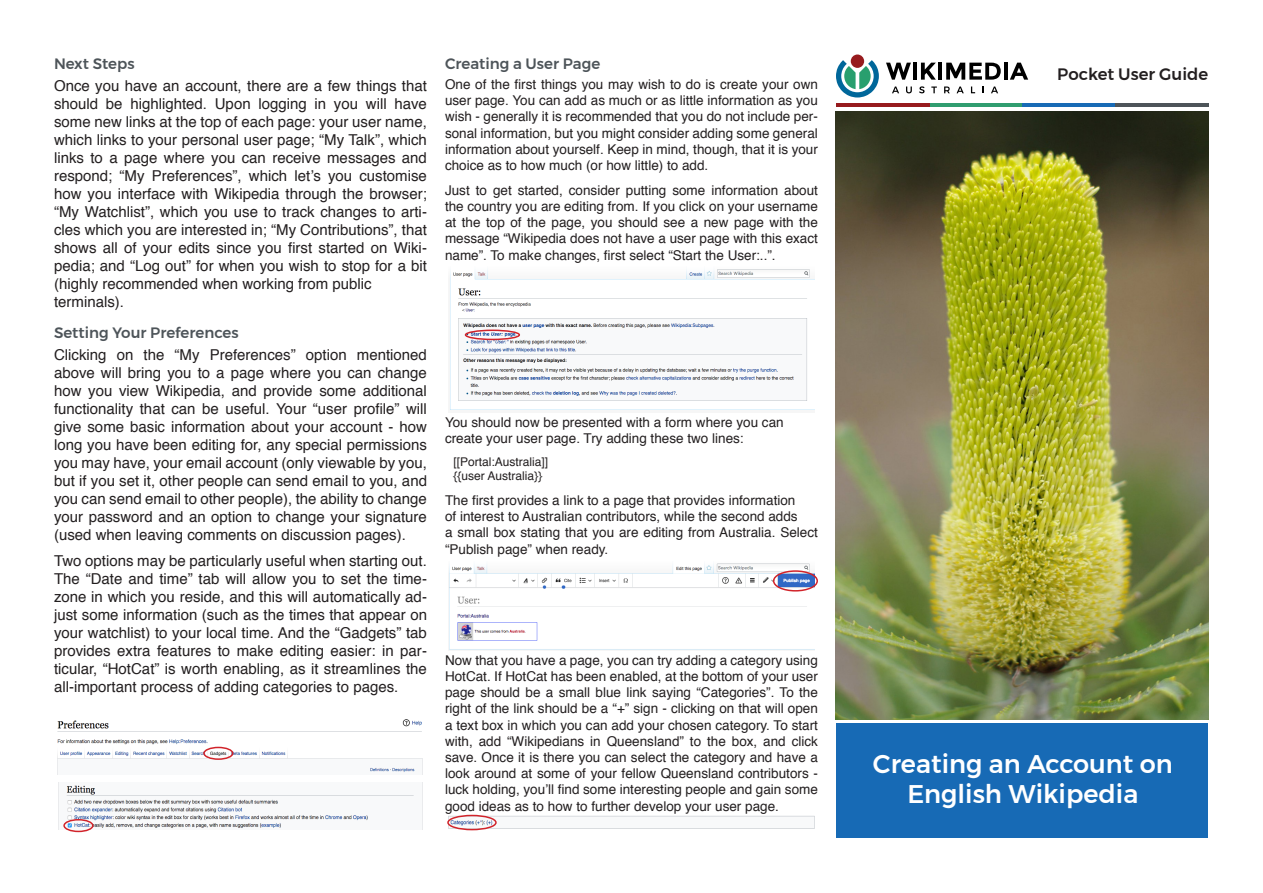
<style>
.page{position:relative;width:1263px;height:893px;background:#fff}
.page>*{position:absolute;margin:0;border:0;box-sizing:border-box;transform-origin:0 0}
.t1{font:500 25.5px "Montserrat";color:#fff}
.t2{font:500 16.5px "Montserrat";color:#231f20}
.t3{font:15px/18px "Helvetica";color:#231f20;text-align:justify}
.t4{font:500 15px "Montserrat";color:#4d5459}
.t5{font:13.5px/16.2px "Helvetica";color:#231f20;text-align:justify}
.t6{font:12px "Helvetica";color:#231f20}
</style>
<div class="page">
<svg style="left:886px;top:63px;width:25px;height:17px"></svg>
<hr style="left:913px;top:63px;width:4px;height:17px;background:#000">
<svg style="left:921px;top:63px;width:15px;height:17px"></svg>
<hr style="left:938px;top:63px;width:4px;height:17px;background:#000">
<svg style="left:946px;top:63px;width:55px;height:17px"></svg>
<hr style="left:1004px;top:63px;width:4px;height:17px;background:#000">
<svg style="left:1010px;top:63px;width:18px;height:17px"></svg>
<svg style="left:892px;top:87px;width:7px;height:6px"></svg>
<svg style="left:906px;top:87px;width:6px;height:6px"></svg>
<svg style="left:919px;top:86px;width:5px;height:7px"></svg>
<svg style="left:931px;top:87px;width:6px;height:6px"></svg>
<svg style="left:944px;top:87px;width:6px;height:6px"></svg>
<svg style="left:956px;top:87px;width:8px;height:6px"></svg>
<svg style="left:971px;top:87px;width:4px;height:6px"></svg>
<svg style="left:982px;top:87px;width:2px;height:6px"></svg>
<svg style="left:991px;top:87px;width:7px;height:6px"></svg>
<svg style="left:836px;top:60px;width:43px;height:38px"></svg>
<div style="left:851px;top:55px;width:13px;height:13px;background:#971b1e;border-radius:50%"></div>
<hr style="left:929px;top:103px;width:93px;height:4px;background:#309d6f">
<hr style="left:836px;top:103px;width:93px;height:4px;background:#961a1d">
<hr style="left:1022px;top:103px;width:93px;height:4px;background:#176ab5">
<hr style="left:1115px;top:103px;width:94px;height:4px;background:#4d5459">
<div style="left:837px;top:724px;width:371px;height:114px;background:#176ab5"></div>
<img style="left:57px;top:719px;width:366px;height:55px">
<img style="left:58px;top:783px;width:365px;height:47px">
<div style="left:63px;top:819px;width:31px;height:13px;border:2px solid #d1232a;border-radius:50%"></div>
<div style="left:203px;top:747px;width:30px;height:13px;border:2px solid #d1232a;border-radius:50%"></div>
<img style="left:449px;top:269px;width:366px;height:141px">
<img style="left:448px;top:563px;width:367px;height:87px">
<div style="left:773px;top:570px;width:45px;height:22px;border:2px solid #d1232a;border-radius:50%"></div>
<img style="left:447px;top:815px;width:368px;height:15px">
<div style="left:447px;top:815px;width:50px;height:15px;border:2px solid #d1232a;border-radius:50%"></div>
<img style="left:836px;top:112px;width:372px;height:607px">
<div style="left:465px;top:330px;width:55px;height:10px;border:2px solid #d1232a;border-radius:50%"></div>
<p class="t4" style="left:54px;top:51px;width:82px">Next Steps</p>
<p class="t3" style="left:54px;top:77px;width:374px">Once you have an account, there are a few things that should be highlighted. Upon logging in you will have some new links at the top of each page: your user name, which links to your personal user page; “My Talk”, which links to a page where you can receive messages and respond; “My Preferences”, which let’s you customise how you interface with Wikipedia through the browser; “My Watchlist”, which you use to track changes to arti&shy;cles which you are interested in; “My Contributions”, that shows all of your edits since you first started on Wiki&shy;pedia; and “Log out” for when you wish to stop for a bit (highly recommended when working from public</p>
<p class="t3" style="left:54px;top:293px;width:72px">terminals).</p>
<p class="t4" style="left:54px;top:320px;width:186px">Setting Your Preferences</p>
<p class="t3" style="left:54px;top:346px;width:374px">Clicking on the “My Preferences” option mentioned above will bring you to a page where you can change how you view Wikipedia, and provide some additional functionality that can be useful. Your “user profile” will give some basic information about your account ‐ how long you have been editing for, any special permissions you may have, your email account (only viewable by you, but if you set it, other people can send email to you, and you can send email to other people), the ability to change your password and an option to change your signature (used when leaving comments on discussion pages).</p>
<p class="t3" style="left:54px;top:552px;width:374px">Two options may be particularly useful when starting out.<br>The “Date and time” tab will allow you to set the time&shy;zone in which you reside, and this will automatically ad&shy;just some information (such as the times that appear on your watchlist) to your local time. And the “Gadgets” tab provides extra features to make editing easier: in par&shy;ticular, “HotCat” is worth enabling, as it streamlines the all‐important process of adding categories to pages.</p>
<p class="t4" style="left:445px;top:51px;width:157px">Creating a User Page</p>
<p class="t5" style="left:445px;top:77px;width:374px">One of the first things you may wish to do is create your own user page. You can add as much or as little information as you wish ‐ generally it is recommended that you do not include per&shy;sonal information, but you might consider adding some general information about yourself. Keep in mind, though, that it is your choice as to how much (or how little) to add.</p>
<p class="t5" style="left:445px;top:182px;width:374px">Just to get started, consider putting some information about the country you are editing from. If you click on your username at the top of the page, you should see a new page with the message “Wikipedia does not have a user page with this exact name”. To make changes, first select “Start the User:..”.</p>
<p class="t5" style="left:445px;top:414px;width:340px">You should now be presented with a form where you can</p>
<p class="t5" style="left:445px;top:431px;width:300px">create your user page. Try adding these two lines:</p>
<p class="t6" style="left:453px;top:452px;width:96px">[[Portal:Australia]]</p>
<p class="t6" style="left:453px;top:467px;width:90px">{{user Australia}}</p>
<p class="t5" style="left:445px;top:493px;width:352px">The first provides a link to a page that provides information</p>
<p class="t5" style="left:445px;top:509px;width:354px">of interest to Australian contributors, while the second adds</p>
<p class="t5" style="left:445px;top:525px;width:374px">a small box stating that you are editing from Australia. Select “Publish page” when ready.</p>
<p class="t5" style="left:445px;top:652px;width:374px">Now that you have a page, you can try adding a category using HotCat. If HotCat has been enabled, at the bottom of your user page should be a small blue link saying “Categories”. To the right of the link should be a “+” sign ‐ clicking on that will open a text box in which you can add your chosen category. To start with, add “Wikipedians in Queensland” to the box, and click save. Once it is there you can select the category and have a look around at some of your fellow Queensland contributors ‐ luck holding, you’ll find some interesting people and gain some good ideas as to how to further develop your user page.</p>
<p class="t2" style="left:1057px;top:61px;width:152px">Pocket User Guide</p>
<p class="t1" style="left:873px;top:744px;width:301px">Creating an Account on</p>
<p class="t1" style="left:907px;top:774px;width:233px">English Wikipedia</p>
</div>
